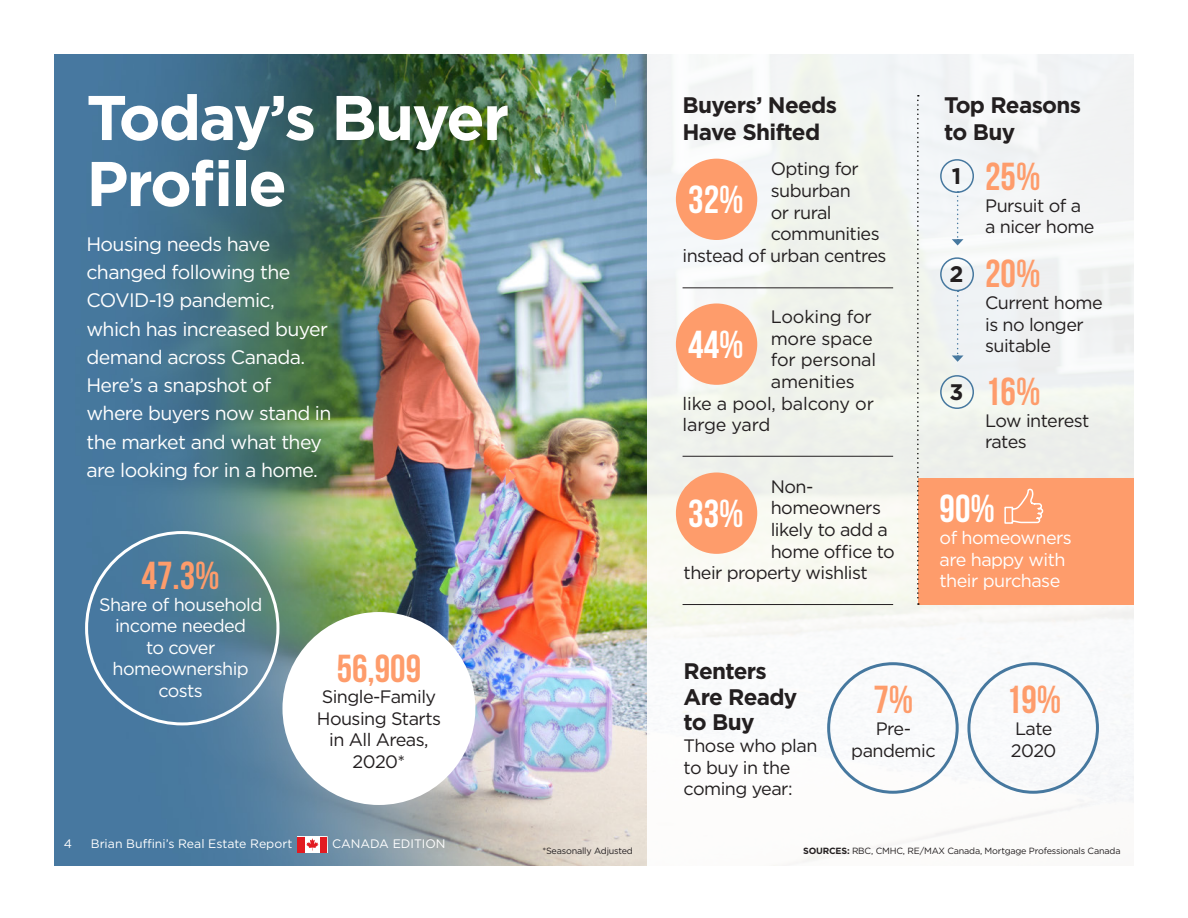
<style>
.page{position:relative;width:1188px;height:918px;background:#fff}
.page>*{position:absolute;margin:0;border:0;box-sizing:border-box;transform-origin:0 0}
.t1{font:700 63px/66px "Gotham";letter-spacing:-.03em;color:#fff}
.t2{font:700 39px "Bebas Neue";color:#fe9c6b}
.t3{font:700 39px "Bebas Neue";color:#fff}
.t4{font:700 22.5px/27px "Gotham";letter-spacing:-.03em;color:#231f20}
.t5{font:19.5px/28.2px "Gotham";letter-spacing:-.03em;color:#fff}
.t6{font:18px/21.6px "Gotham";letter-spacing:-.03em;color:#231f20}
.t7{font:18px/21.6px "Gotham";letter-spacing:-.03em;color:#fff;text-align:center}
.t8{font:18px "Gotham";letter-spacing:-.01em;color:#231f20}
.t9{font:12.3px "Gotham";color:#fff}
.t10{font:9px "Gotham";letter-spacing:-.02em;color:#231f20}
.s1{font-weight:700}
</style>
<div class="page">
<img style="left:54px;top:54px;width:593px;height:811px">
<div style="left:647px;top:43px;width:490px;height:829px;background:#f5f7f5"></div>
<div style="left:940px;top:159px;width:34px;height:34px;border:2px solid #46789f;border-radius:50%"></div>
<div style="left:940px;top:257px;width:34px;height:34px;border:2px solid #46789f;border-radius:50%"></div>
<div style="left:940px;top:375px;width:34px;height:34px;border:2px solid #46789f;border-radius:50%"></div>
<div style="left:282px;top:612px;width:193px;height:193px;background:#fff;border-radius:50%"></div>
<svg style="left:506px;top:468px;width:11px;height:17px"></svg>
<div style="left:827px;top:662px;width:132px;height:132px;border:3px solid #46789f;border-radius:50%"></div>
<div style="left:967px;top:662px;width:132px;height:132px;border:3px solid #46789f;border-radius:50%"></div>
<div style="left:918px;top:478px;width:216px;height:127px;background:#fe9c6b"></div>
<hr style="left:683px;top:456px;width:210px;height:1px;background:#231f20">
<hr style="left:683px;top:604px;width:210px;height:1px;background:#231f20">
<hr style="left:683px;top:288px;width:210px;height:1px;background:#231f20">
<svg style="left:1004px;top:488px;width:40px;height:36px"></svg>
<svg style="left:917px;top:95px;width:2px;height:510px"></svg>
<svg style="left:952px;top:191px;width:11px;height:54px"></svg>
<svg style="left:952px;top:291px;width:11px;height:71px"></svg>
<div style="left:298px;top:837px;width:29px;height:15px;background:#e21a21"></div>
<div style="left:305px;top:837px;width:15px;height:15px;background:#fff"></div>
<svg style="left:306px;top:838px;width:13px;height:13px"></svg>
<div style="left:676px;top:473px;width:81px;height:81px;background:#fe9c6b;border-radius:50%"></div>
<div style="left:676px;top:303px;width:81px;height:82px;background:#fe9c6b;border-radius:50%"></div>
<div style="left:676px;top:159px;width:81px;height:81px;background:#fe9c6b;border-radius:50%"></div>
<p class="t1" style="left:86px;top:84px;width:424px">Today’s Buyer<br>Profile</p>
<p class="t4" style="left:683px;top:91px;width:156px">Buyers’ Needs<br>Have Shifted</p>
<p class="t4" style="left:944px;top:91px;width:139px">Top Reasons to Buy</p>
<p class="t6" style="left:771px;top:158px;width:90px">Opting for</p>
<p class="t6" style="left:771px;top:179px;width:82px">suburban</p>
<p class="t6" style="left:771px;top:201px;width:62px">or rural</p>
<p class="t6" style="left:771px;top:223px;width:110px">communities</p>
<p class="t6" style="left:683px;top:244px;width:206px">instead of urban centres</p>
<p class="t2" style="left:985px;top:155px;width:57px">25%</p>
<p class="t6" style="left:985px;top:194px;width:111px">Pursuit of a a nicer home</p>
<p class="t2" style="left:985px;top:253px;width:57px">20%</p>
<p class="t6" style="left:985px;top:291px;width:119px">Current home is no longer suitable</p>
<p class="t2" style="left:985px;top:370px;width:57px">16%</p>
<p class="t6" style="left:985px;top:409px;width:106px">Low interest rates</p>
<p class="t4" style="left:952px;top:162px;width:11px">1</p>
<p class="t3" style="left:688px;top:178px;width:57px">32%</p>
<p class="t5" style="left:86px;top:230px;width:247px">Housing needs have changed following the<br>COVID-19 pandemic, which has increased buyer demand across Canada.<br>Here’s a snapshot of where buyers now stand in the market and what they are looking for in a home.</p>
<p class="t4" style="left:950px;top:261px;width:16px">2</p>
<p class="t8" style="left:771px;top:305px;width:103px">Looking for</p>
<p class="t8" style="left:771px;top:327px;width:104px">more space</p>
<p class="t8" style="left:771px;top:349px;width:107px">for personal</p>
<p class="t8" style="left:771px;top:370px;width:86px">amenities</p>
<p class="t8" style="left:683px;top:392px;width:193px">like a pool, balcony or</p>
<p class="t8" style="left:683px;top:413px;width:89px">large yard</p>
<p class="t3" style="left:688px;top:323px;width:57px">44%</p>
<p class="t4" style="left:950px;top:378px;width:15px">3</p>
<p class="t6" style="left:771px;top:475px;width:44px">Non-</p>
<p class="t6" style="left:771px;top:497px;width:112px">homeowners</p>
<p class="t6" style="left:771px;top:519px;width:119px">likely to add a</p>
<p class="t6" style="left:771px;top:540px;width:126px">home office to</p>
<p class="t6" style="left:684px;top:562px;width:186px">their property wishlist</p>
<p class="t3" style="left:940px;top:487px;width:57px">90%</p>
<p class="t7" style="left:940px;top:526px;width:134px;text-align:left">of homeowners are happy with their purchase</p>
<p class="t3" style="left:688px;top:492px;width:57px">33%</p>
<p class="t2" style="left:142px;top:554px;width:80px">47.3%</p>
<p class="t7" style="left:99px;top:593px;width:165px">Share of household income needed<br>to cover homeownership costs</p>
<p class="t2" style="left:337px;top:647px;width:86px">56,909</p>
<p class="t6" style="left:317px;top:686px;width:126px;text-align:center">Single-Family<br>Housing Starts in All Areas,<br>2020*</p>
<p class="t4" style="left:684px;top:659px;width:115px;line-height:25.5px">Renters<br>Are Ready to Buy</p>
<p class="t6" style="left:684px;top:735px;width:135px">Those who plan to buy in the coming year:</p>
<p class="t2" style="left:1006px;top:679px;width:57px">19%</p>
<p class="t6" style="left:1011px;top:718px;width:47px">Late<br>2020</p>
<p class="t2" style="left:874px;top:679px;width:41px">7%</p>
<p class="t6" style="left:851px;top:718px;width:86px;text-align:center">Pre&shy;pandemic</p>
<p class="t9" style="left:64px;top:836px;width:10px">4</p>
<p class="t9" style="left:91px;top:836px;width:203px">Brian Buffini’s Real Estate Report</p>
<p class="t9" style="left:332px;top:836px;width:115px">CANADA EDITION</p>
<p class="t10" style="left:542px;top:845px;width:92px">*Seasonally Adjusted</p>
<p class="t10" style="left:803px;top:845px;width:319px"><span class="s1">SOURCES:</span> RBC, CMHC, RE/MAX Canada, Mortgage Professionals Canada</p>
</div>
